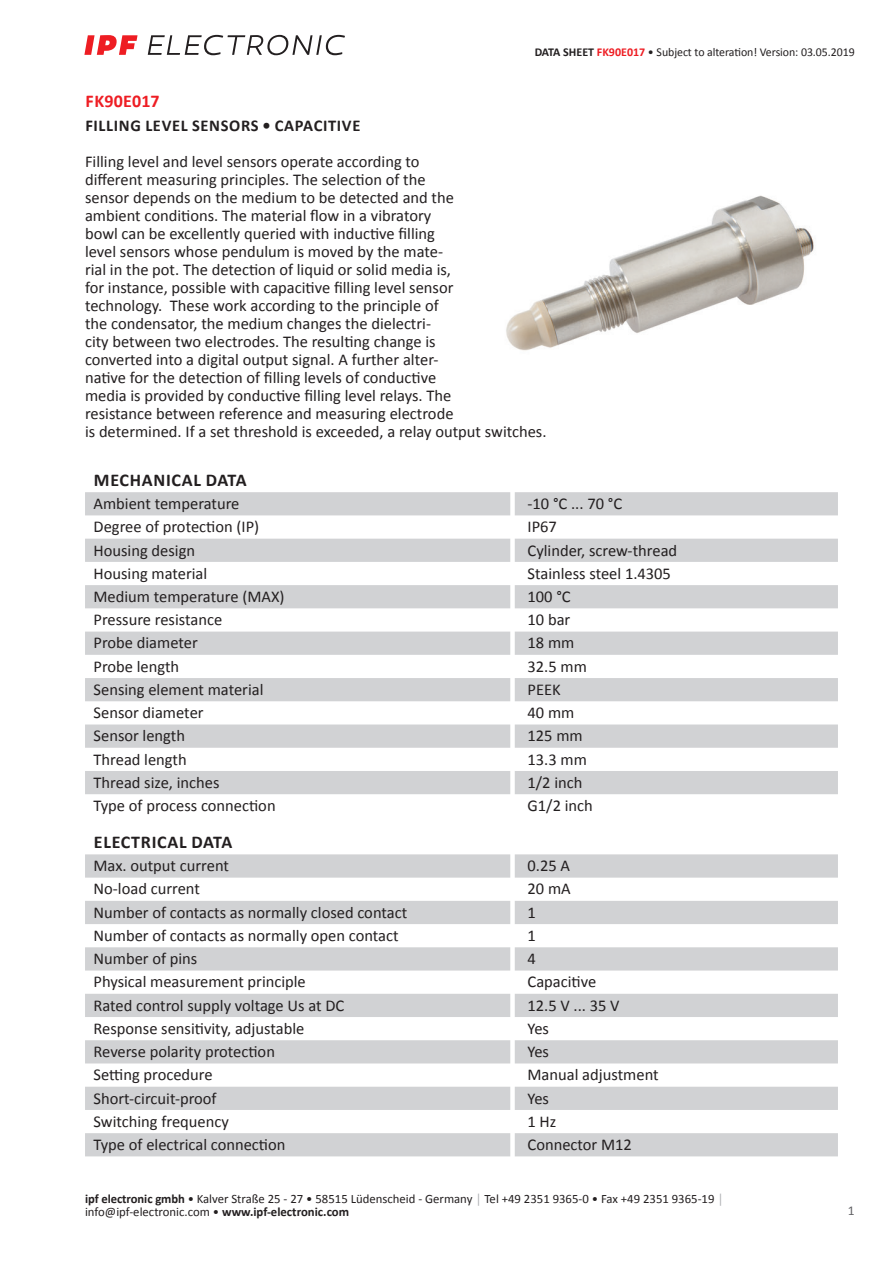
<style>
.page{position:relative;width:893px;height:1263px;background:#fff}
.page>*{position:absolute;margin:0;border:0;box-sizing:border-box;transform-origin:0 0}
.t1{font:700 18px "Calibri";letter-spacing:.04em;color:#231f20}
.t2{font:700 18px "Calibri";letter-spacing:.02em;color:#ee1d23}
.t3{font:16.5px/18px "Calibri";color:#231f20}
.t4{font:700 16.5px "Calibri";letter-spacing:.04em;color:#231f20}
.t5{font:13.5px "Calibri";color:#636366}
.t6{font:12.75px/12.6px "Calibri";color:#231f20}
.t7{font:12px "Calibri";letter-spacing:-.005em;color:#231f20}
.s1{font-weight:700}
.s2{font-weight:700;color:#ee1d23}
.s3{color:#a8a9ad}
</style>
<div class="page">
<svg style="left:148px;top:35px;width:197px;height:20px"></svg>
<svg style="left:84px;top:35px;width:54px;height:20px"></svg>
<svg style="left:85px;top:492px;width:753px;height:302px;fill:#d1d2d4"></svg>
<svg style="left:85px;top:854px;width:753px;height:302px;fill:#d1d2d4"></svg>
<img style="left:506px;top:195px;width:308px;height:156px">
<p class="t7" style="left:535px;top:44px;width:321px"><span class="s1">DATA SHEET</span> <span class="s2">FK90E017</span> • Subject to alteration! Version: 03.05.2019</p>
<p class="t2" style="left:85px;top:88px;width:76px">FK90E017</p>
<p class="t4" style="left:85px;top:114px;width:277px">FILLING LEVEL SENSORS • CAPACITIVE</p>
<p class="t3" style="left:85px;top:152px;width:463px">Filling level and level sensors operate according to<br>different measuring principles. The selection of the<br>sensor depends on the medium to be detected and the<br>ambient conditions. The material flow in a vibratory<br>bowl can be excellently queried with inductive filling<br>level sensors whose pendulum is moved by the mate-<br>rial in the pot. The detection of liquid or solid media is,<br>for instance, possible with capacitive filling level sensor<br>technology. These work according to the principle of<br>the condensator, the medium changes the dielectri-<br>city between two electrodes. The resulting change is<br>converted into a digital output signal. A further alter-<br>native for the detection of filling levels of conductive<br>media is provided by conductive filling level relays. The<br>resistance between reference and measuring electrode<br>is determined. If a set threshold is exceeded, a relay output switches.</p>
<p class="t1" style="left:94px;top:467px;width:154px">MECHANICAL DATA</p>
<p class="t3" style="left:94px;top:494px;width:147px">Ambient temperature</p>
<p class="t3" style="left:527px;top:494px;width:96px">-10 °C ... 70 °C</p>
<p class="t3" style="left:94px;top:517px;width:167px">Degree of protection (IP)</p>
<p class="t3" style="left:527px;top:517px;width:31px">IP67</p>
<p class="t3" style="left:94px;top:541px;width:103px">Housing design</p>
<p class="t3" style="left:527px;top:541px;width:151px">Cylinder, screw-thread</p>
<p class="t3" style="left:94px;top:564px;width:115px">Housing material</p>
<p class="t3" style="left:527px;top:564px;width:145px">Stainless steel 1.4305</p>
<p class="t3" style="left:94px;top:587px;width:193px">Medium temperature (MAX)</p>
<p class="t3" style="left:527px;top:587px;width:45px">100 °C</p>
<p class="t3" style="left:94px;top:610px;width:130px">Pressure resistance</p>
<p class="t3" style="left:527px;top:610px;width:44px">10 bar</p>
<p class="t3" style="left:94px;top:633px;width:106px">Probe diameter</p>
<p class="t3" style="left:527px;top:633px;width:48px">18 mm</p>
<p class="t3" style="left:94px;top:657px;width:87px">Probe length</p>
<p class="t3" style="left:527px;top:657px;width:61px">32.5 mm</p>
<p class="t3" style="left:94px;top:680px;width:171px">Sensing element material</p>
<p class="t3" style="left:527px;top:680px;width:35px">PEEK</p>
<p class="t3" style="left:94px;top:703px;width:112px">Sensor diameter</p>
<p class="t3" style="left:527px;top:703px;width:48px">40 mm</p>
<p class="t3" style="left:94px;top:726px;width:93px">Sensor length</p>
<p class="t3" style="left:527px;top:726px;width:57px">125 mm</p>
<p class="t3" style="left:94px;top:750px;width:95px">Thread length</p>
<p class="t3" style="left:527px;top:750px;width:61px">13.3 mm</p>
<p class="t3" style="left:94px;top:773px;width:127px">Thread size, inches</p>
<p class="t3" style="left:527px;top:773px;width:56px">1/2 inch</p>
<p class="t3" style="left:94px;top:796px;width:184px">Type of process connection</p>
<p class="t3" style="left:527px;top:796px;width:67px">G1/2 inch</p>
<p class="t1" style="left:94px;top:829px;width:140px">ELECTRICAL DATA</p>
<p class="t3" style="left:94px;top:856px;width:137px">Max. output current</p>
<p class="t3" style="left:527px;top:856px;width:44px">0.25 A</p>
<p class="t3" style="left:94px;top:879px;width:108px">No-load current</p>
<p class="t3" style="left:527px;top:879px;width:45px">20 mA</p>
<p class="t3" style="left:94px;top:903px;width:315px">Number of contacts as normally closed contact</p>
<p class="t3" style="left:527px;top:903px;width:10px">1</p>
<p class="t3" style="left:94px;top:926px;width:307px">Number of contacts as normally open contact</p>
<p class="t3" style="left:527px;top:926px;width:10px">1</p>
<p class="t3" style="left:94px;top:949px;width:105px">Number of pins</p>
<p class="t3" style="left:527px;top:949px;width:10px">4</p>
<p class="t3" style="left:94px;top:972px;width:214px">Physical measurement principle</p>
<p class="t3" style="left:527px;top:972px;width:70px">Capacitive</p>
<p class="t3" style="left:94px;top:996px;width:252px">Rated control supply voltage Us at DC</p>
<p class="t3" style="left:527px;top:996px;width:94px">12.5 V ... 35 V</p>
<p class="t3" style="left:94px;top:1019px;width:212px">Response sensitivity, adjustable</p>
<p class="t3" style="left:527px;top:1019px;width:23px">Yes</p>
<p class="t3" style="left:94px;top:1042px;width:183px">Reverse polarity protection</p>
<p class="t3" style="left:527px;top:1042px;width:23px">Yes</p>
<p class="t3" style="left:94px;top:1065px;width:121px">Setting procedure</p>
<p class="t3" style="left:527px;top:1065px;width:133px">Manual adjustment</p>
<p class="t3" style="left:94px;top:1089px;width:125px">Short-circuit-proof</p>
<p class="t3" style="left:527px;top:1089px;width:23px">Yes</p>
<p class="t3" style="left:94px;top:1112px;width:137px">Switching frequency</p>
<p class="t3" style="left:527px;top:1112px;width:30px">1 Hz</p>
<p class="t3" style="left:94px;top:1135px;width:193px">Type of electrical connection</p>
<p class="t3" style="left:527px;top:1135px;width:106px">Connector M12</p>
<p class="t6" style="left:85px;top:1192px;width:640px"><span class="s1">ipf electronic gmbh</span> • Kalver Straße 25 - 27 • 58515 Lüdenscheid - Germany <span class="s3">│</span> Tel +49 2351 9365-0 • Fax +49 2351 9365-19 <span class="s3">│ </span>info@ipf-electronic.com • <span class="s1">www.ipf-electronic.com</span></p>
<p class="t5" style="left:848px;top:1201px;width:8px">1</p>
</div>
